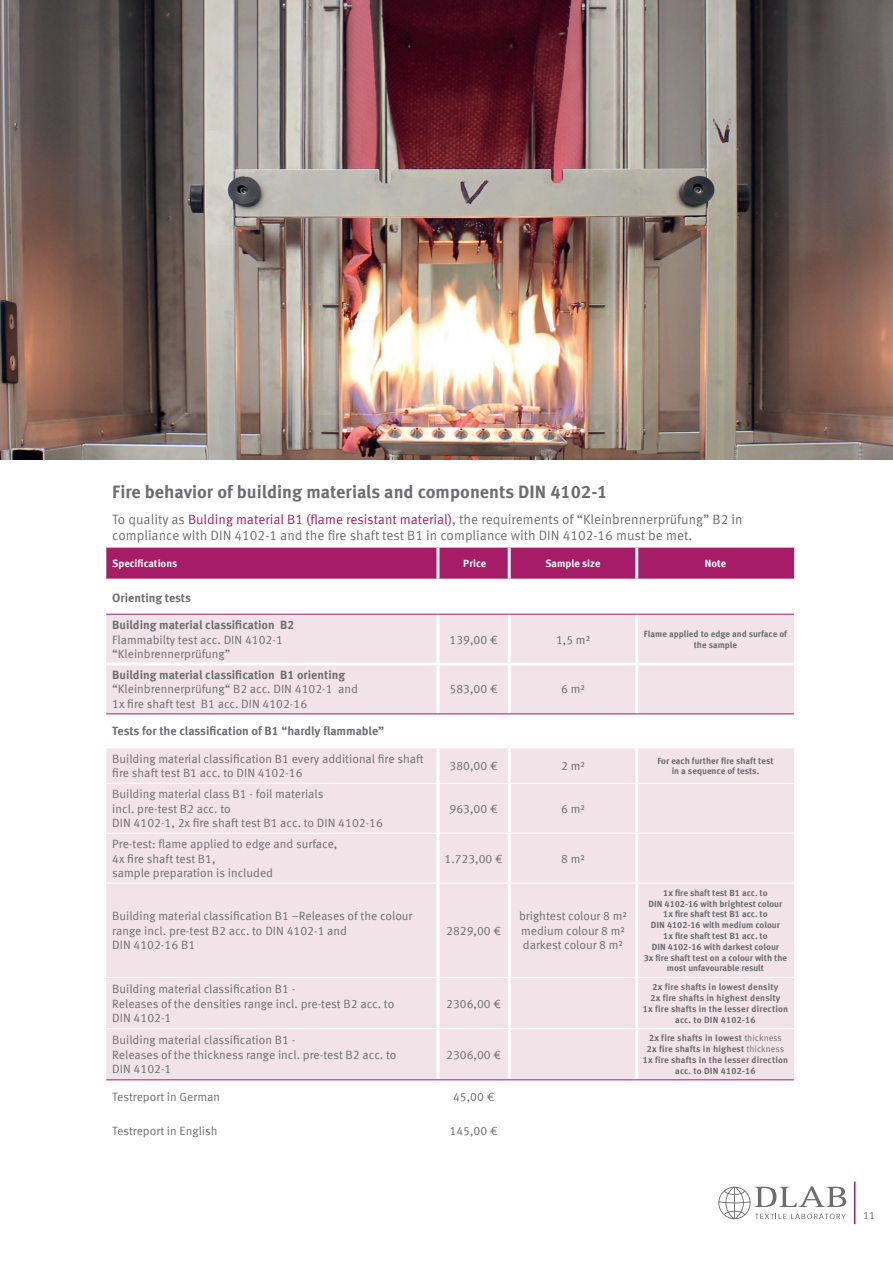
<style>
.page{position:relative;width:893px;height:1263px;background:#fff}
.page>*{position:absolute;margin:0;border:0;box-sizing:border-box;transform-origin:0 0}
.t1{font:700 18px "Meta Offc";color:#6c6d70}
.t2{font:13.5px/16.2px "Meta Offc Norm";color:#6c6d70}
.t3{font:12px/14.4px "Meta Offc Norm";color:#6c6d70}
.t4{font:700 12px "Meta Offc";color:#6c6d70}
.t5{font:700 10.5px "Meta Offc";color:#fff}
.t6{font:10.5px "Meta Offc Norm";color:#6c6d70}
.t7{font:700 9px/10.8px "Meta Offc";color:#6c6d70;text-align:center}
.t8{font:700 9px/10.8px "Meta Offc";letter-spacing:.02em;color:#6c6d70;text-align:center}
.s1{color:#a61c66}
.s2{font-family:"Meta Offc Norm";font-weight:400}
</style>
<div class="page">
<svg style="left:106px;top:613px;width:688px;height:468px"></svg>
<div style="left:106px;top:548px;width:688px;height:31px;background:#a61c66"></div>
<div style="left:106px;top:615px;width:688px;height:98px;background:#f1e3e7"></div>
<div style="left:106px;top:748px;width:688px;height:280px;background:#f1e3e7"></div>
<div style="left:106px;top:784px;width:688px;height:193px;background:#f1e3e7"></div>
<div style="left:106px;top:1029px;width:688px;height:50px;background:#f1e3e7"></div>
<hr style="left:436px;top:548px;width:3px;height:31px;background:#fff">
<hr style="left:508px;top:548px;width:3px;height:31px;background:#fff">
<hr style="left:635px;top:548px;width:3px;height:31px;background:#fff">
<hr style="left:436px;top:582px;width:3px;height:32px;background:#fff">
<hr style="left:508px;top:582px;width:3px;height:32px;background:#fff">
<hr style="left:635px;top:582px;width:3px;height:32px;background:#fff">
<hr style="left:436px;top:614px;width:3px;height:48px;background:#fff">
<hr style="left:508px;top:614px;width:3px;height:48px;background:#fff">
<hr style="left:635px;top:614px;width:3px;height:48px;background:#fff">
<hr style="left:106px;top:662px;width:332px;height:3px;background:#fff">
<hr style="left:438px;top:662px;width:71px;height:3px;background:#fff">
<hr style="left:436px;top:665px;width:3px;height:48px;background:#fff">
<hr style="left:509px;top:662px;width:128px;height:3px;background:#fff">
<hr style="left:508px;top:665px;width:3px;height:48px;background:#fff">
<hr style="left:637px;top:662px;width:157px;height:3px;background:#fff">
<hr style="left:635px;top:665px;width:3px;height:48px;background:#fff">
<hr style="left:436px;top:714px;width:3px;height:33px;background:#fff">
<hr style="left:508px;top:714px;width:3px;height:33px;background:#fff">
<hr style="left:635px;top:714px;width:3px;height:33px;background:#fff">
<hr style="left:436px;top:748px;width:3px;height:35px;background:#fff">
<hr style="left:508px;top:748px;width:3px;height:35px;background:#fff">
<hr style="left:635px;top:748px;width:3px;height:35px;background:#fff">
<hr style="left:436px;top:784px;width:3px;height:49px;background:#fff">
<hr style="left:508px;top:784px;width:3px;height:49px;background:#fff">
<hr style="left:635px;top:784px;width:3px;height:49px;background:#fff">
<hr style="left:436px;top:833px;width:3px;height:50px;background:#fff">
<hr style="left:508px;top:833px;width:3px;height:50px;background:#fff">
<hr style="left:635px;top:833px;width:3px;height:50px;background:#fff">
<hr style="left:436px;top:883px;width:3px;height:94px;background:#fff">
<hr style="left:508px;top:883px;width:3px;height:94px;background:#fff">
<hr style="left:635px;top:883px;width:3px;height:94px;background:#fff">
<hr style="left:436px;top:978px;width:3px;height:50px;background:#fff">
<hr style="left:508px;top:978px;width:3px;height:50px;background:#fff">
<hr style="left:635px;top:978px;width:3px;height:50px;background:#fff">
<hr style="left:436px;top:1029px;width:3px;height:50px;background:#fff">
<hr style="left:508px;top:1029px;width:3px;height:50px;background:#fff">
<hr style="left:635px;top:1029px;width:3px;height:50px;background:#fff">
<hr style="left:436px;top:1080px;width:3px;height:33px;background:#fff">
<hr style="left:508px;top:1080px;width:3px;height:33px;background:#fff">
<hr style="left:635px;top:1080px;width:3px;height:33px;background:#fff">
<hr style="left:106px;top:1079px;width:332px;height:1px;background:#a61c66">
<hr style="left:438px;top:1079px;width:71px;height:1px;background:#a61c66">
<hr style="left:509px;top:1079px;width:128px;height:1px;background:#a61c66">
<hr style="left:637px;top:1079px;width:157px;height:1px;background:#a61c66">
<hr style="left:106px;top:1028px;width:332px;height:1px;background:#fff">
<hr style="left:438px;top:1028px;width:71px;height:1px;background:#fff">
<hr style="left:509px;top:1028px;width:128px;height:1px;background:#fff">
<hr style="left:637px;top:1028px;width:157px;height:1px;background:#fff">
<hr style="left:106px;top:977px;width:332px;height:1px;background:#fff">
<hr style="left:438px;top:977px;width:71px;height:1px;background:#fff">
<hr style="left:509px;top:977px;width:128px;height:1px;background:#fff">
<hr style="left:637px;top:977px;width:157px;height:1px;background:#fff">
<hr style="left:106px;top:883px;width:332px;height:1px;background:#fff">
<hr style="left:438px;top:883px;width:71px;height:1px;background:#fff">
<hr style="left:509px;top:883px;width:128px;height:1px;background:#fff">
<hr style="left:637px;top:883px;width:157px;height:1px;background:#fff">
<hr style="left:106px;top:833px;width:332px;height:1px;background:#fff">
<hr style="left:438px;top:833px;width:71px;height:1px;background:#fff">
<hr style="left:509px;top:833px;width:128px;height:1px;background:#fff">
<hr style="left:637px;top:833px;width:157px;height:1px;background:#fff">
<hr style="left:106px;top:783px;width:332px;height:1px;background:#fff">
<hr style="left:438px;top:783px;width:71px;height:1px;background:#fff">
<hr style="left:509px;top:783px;width:128px;height:1px;background:#fff">
<hr style="left:637px;top:783px;width:157px;height:1px;background:#fff">
<hr style="left:106px;top:747px;width:332px;height:1px;background:#fff">
<hr style="left:438px;top:747px;width:71px;height:1px;background:#fff">
<hr style="left:509px;top:747px;width:128px;height:1px;background:#fff">
<hr style="left:637px;top:747px;width:157px;height:1px;background:#fff">
<hr style="left:106px;top:614px;width:332px;height:1px;background:#a61c66">
<hr style="left:438px;top:614px;width:71px;height:1px;background:#a61c66">
<hr style="left:509px;top:614px;width:128px;height:1px;background:#a61c66">
<hr style="left:637px;top:614px;width:157px;height:1px;background:#a61c66">
<hr style="left:106px;top:713px;width:332px;height:1px;background:#a61c66">
<hr style="left:438px;top:713px;width:71px;height:1px;background:#a61c66">
<hr style="left:509px;top:713px;width:128px;height:1px;background:#a61c66">
<hr style="left:637px;top:713px;width:157px;height:1px;background:#a61c66">
<img style="left:0;top:0;width:893px;height:459px">
<hr style="left:854px;top:1181px;width:1px;height:43px;background:#a61c66">
<svg style="left:718px;top:1186px;width:128px;height:33px"></svg>
<h1 class="t1" style="left:112px;top:481px;width:497px">Fire behavior of building materials and components DIN 4102-1</h1>
<p class="t2" style="left:112px;top:511px;width:632px">To quality as <span class="s1">Bulding material B1 (flame resistant material)</span>, the requirements of “Kleinbrennerprüfung” B2 in compliance with DIN 4102-1 and the fire shaft test B1 in compliance with DIN 4102-16 must be met.</p>
<p class="t5" style="left:112px;top:557px;width:67px">Specifications</p>
<p class="t5" style="left:463px;top:557px;width:24px">Price</p>
<p class="t5" style="left:545px;top:557px;width:57px">Sample size</p>
<p class="t5" style="left:705px;top:557px;width:23px">Note</p>
<p class="t4" style="left:112px;top:590px;width:80px">Orienting tests</p>
<p class="t4" style="left:112px;top:618px;width:184px">Building material classification B2</p>
<p class="t3" style="left:112px;top:632px;width:172px">Flammabilty test acc. DIN 4102-1 “Kleinbrennerprüfung”</p>
<p class="t3" style="left:450px;top:632px;width:49px">139,00 €</p>
<p class="t3" style="left:556px;top:632px;width:35px">1,5 m²</p>
<p class="t7" style="left:644px;top:629px;width:145px">Flame applied to edge and surface of the sample</p>
<p class="t4" style="left:112px;top:668px;width:234px">Building material classification B1 orienting</p>
<p class="t3" style="left:112px;top:682px;width:247px">“Kleinbrennerprüfung“ B2 acc. DIN 4102-1 and<br>1x fire shaft test B1 acc. DIN 4102-16</p>
<p class="t3" style="left:450px;top:682px;width:49px">583,00 €</p>
<p class="t3" style="left:561px;top:682px;width:25px">6 m²</p>
<p class="t4" style="left:112px;top:724px;width:273px">Tests for the classification of B1 “hardly flammable”</p>
<p class="t3" style="left:112px;top:752px;width:313px">Building material classification B1 every additional fire shaft fire shaft test B1 acc. to DIN 4102-16</p>
<p class="t3" style="left:450px;top:759px;width:49px">380,00 €</p>
<p class="t3" style="left:561px;top:759px;width:25px">2 m²</p>
<p class="t7" style="left:657px;top:755px;width:118px">For each further fire shaft test in a sequence of tests.</p>
<p class="t3" style="left:112px;top:787px;width:272px">Building material class B1 - foil materials<br>incl. pre-test B2 acc. to<br>DIN 4102-1, 2x fire shaft test B1 acc. to DIN 4102-16</p>
<p class="t3" style="left:450px;top:802px;width:49px">963,00 €</p>
<p class="t3" style="left:561px;top:802px;width:25px">6 m²</p>
<p class="t3" style="left:112px;top:837px;width:227px">Pre-test: flame applied to edge and surface,<br>4x fire shaft test B1,<br>sample preparation is included</p>
<p class="t3" style="left:112px;top:909px;width:302px">Building material classification B1 –Releases of the colour range incl. pre-test B2 acc. to DIN 4102-1 and<br>DIN 4102-16 B1</p>
<p class="t3" style="left:112px;top:982px;width:283px">Building material classification B1 -<br>Releases of the densities range incl. pre-test B2 acc. to<br>DIN 4102-1</p>
<p class="t3" style="left:112px;top:1033px;width:286px">Building material classification B1 -<br>Releases of the thickness range incl. pre-test B2 acc. to<br>DIN 4102-1</p>
<p class="t3" style="left:444px;top:851px;width:60px">1.723,00 €</p>
<p class="t3" style="left:561px;top:851px;width:25px">8 m²</p>
<p class="t3" style="left:446px;top:924px;width:56px">2829,00 €</p>
<p class="t3" style="left:519px;top:909px;width:109px">brightest colour 8 m² medium colour 8 m² darkest colour 8 m²</p>
<p class="t3" style="left:446px;top:996px;width:56px">2306,00 €</p>
<p class="t3" style="left:446px;top:1048px;width:56px">2306,00 €</p>
<p class="t3" style="left:112px;top:1090px;width:109px">Testreport in German</p>
<p class="t3" style="left:453px;top:1090px;width:43px">45,00 €</p>
<p class="t3" style="left:112px;top:1124px;width:107px">Testreport in English</p>
<p class="t3" style="left:450px;top:1124px;width:49px">145,00 €</p>
<p class="t7" style="left:644px;top:887px;width:145px">1x fire shaft test B1 acc. to<br>DIN 4102-16 with brightest colour<br>1x fire shaft test B1 acc. to<br>DIN 4102-16 with medium colour<br>1x fire shaft test B1 acc. to<br>DIN 4102-16 with darkest colour<br>3x fire shaft test on a colour with the most unfavourable result</p>
<p class="t8" style="left:643px;top:982px;width:147px">2x fire shafts in lowest density<br>2x fire shafts in highest density<br>1x fire shafts in the lesser direction acc. to DIN 4102-16</p>
<p class="t8" style="left:643px;top:1033px;width:147px">2x fire shafts in lowest <span class="s2">thickness<br></span>2x fire shafts in highest <span class="s2">thickness<br></span>1x fire shafts in the lesser direction acc. to DIN 4102-16</p>
<p class="t6" style="left:863px;top:1209px;width:13px">11</p>
</div>
